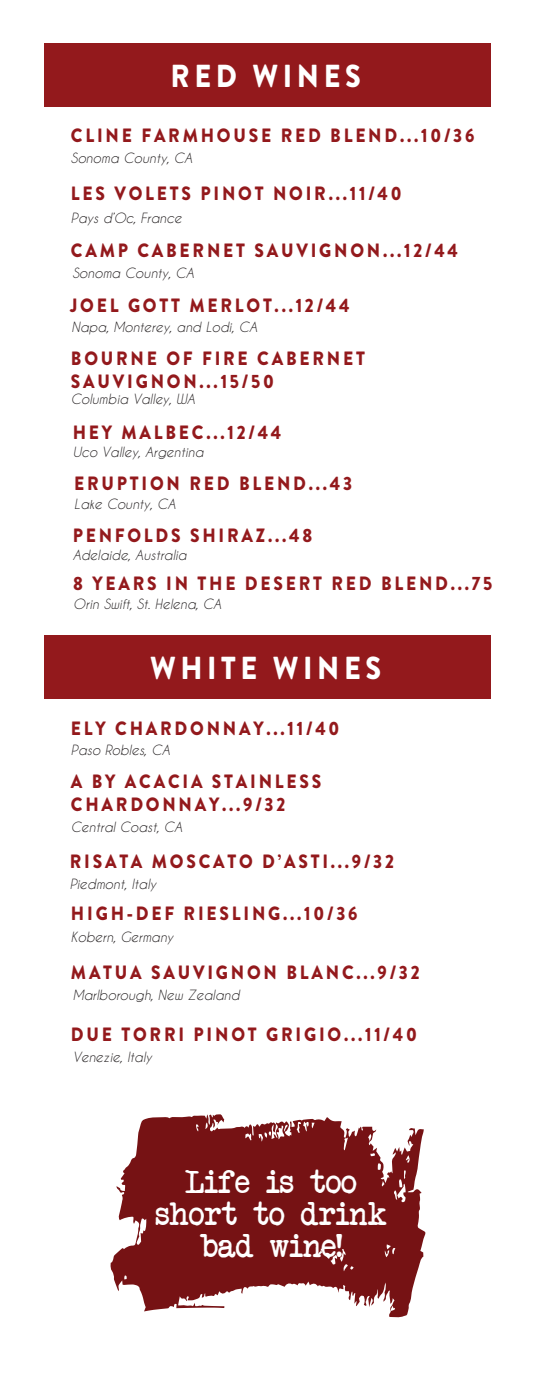
<style>
.page{position:relative;width:536px;height:1386px;background:#fff}
.page>*{position:absolute;margin:0;border:0;box-sizing:border-box;transform-origin:0 0}
.t1{font:32.02px/32px "Another Typewriter";color:#fff;text-align:center}
.t2{font:900 31.85px "Brandon Grotesque";letter-spacing:.16em;color:#fff;scale:.9 1}
.t3{font:900 19.25px/23.1px "Brandon Grotesque";letter-spacing:.16em;color:#93191c;scale:.9 1}
.t4{font:15.75px "Myriad Pro";color:#fff}
.t5{font:italic 13.3px "Caviar Dreams";color:#231f20}
</style>
<div class="page">
<div style="left:45px;top:44px;width:446px;height:63px;background:#93191c"></div>
<div style="left:45px;top:636px;width:446px;height:63px;background:#93191c"></div>
<svg style="left:110px;top:1114px;width:316px;height:204px;fill:#761214"></svg>
<h2 class="t2" style="left:170px;top:53px;width:213px">RED WINES</h2>
<p class="t4" style="left:181px;top:120px;width:8px">*</p>
<p class="t3" style="left:71px;top:124px;width:449px">CLINE FARMHOUSE RED BLEND...10/36</p>
<p class="t5" style="left:71px;top:150px;width:123px">Sonoma County, CA</p>
<p class="t3" style="left:71px;top:182px;width:369px">LES VOLETS PINOT NOIR...11/40</p>
<p class="t5" style="left:71px;top:211px;width:112px">Pays d’Oc, France</p>
<p class="t3" style="left:71px;top:239px;width:431px">CAMP CABERNET SAUVIGNON...12/44</p>
<p class="t5" style="left:72px;top:266px;width:123px">Sonoma County, CA</p>
<p class="t3" style="left:70px;top:294px;width:312px">JOEL GOTT MERLOT...12/44</p>
<p class="t5" style="left:72px;top:320px;width:187px">Napa, Monterey, and Lodi, CA</p>
<p class="t3" style="left:71px;top:347px;width:328px">BOURNE OF FIRE CABERNET<br>SAUVIGNON...15/50</p>
<p class="t5" style="left:71px;top:392px;width:126px">Columbia Valley, WA</p>
<p class="t3" style="left:73px;top:421px;width:233px">HEY MALBEC...12/44</p>
<p class="t5" style="left:73px;top:445px;width:132px">Uco Valley, Argentina</p>
<p class="t3" style="left:74px;top:472px;width:310px">ERUPTION RED BLEND...43</p>
<p class="t5" style="left:74px;top:496px;width:103px">Lake County, CA</p>
<p class="t3" style="left:73px;top:524px;width:267px">PENFOLDS SHIRAZ...48</p>
<p class="t5" style="left:73px;top:548px;width:115px">Adelaide, Australia</p>
<p class="t3" style="left:73px;top:572px;width:467px">8 YEARS IN THE DESERT RED BLEND...75</p>
<p class="t5" style="left:73px;top:596px;width:150px">Orin Swift, St. Helena, CA</p>
<h2 class="t2" style="left:150px;top:645px;width:258px">WHITE WINES</h2>
<p class="t3" style="left:71px;top:717px;width:300px">ELY CHARDONNAY...11/40</p>
<p class="t5" style="left:71px;top:742px;width:100px">Paso Robles, CA</p>
<p class="t3" style="left:71px;top:770px;width:279px">A BY ACACIA STAINLESS<br>CHARDONNAY...9/32</p>
<p class="t5" style="left:71px;top:820px;width:113px">Central Coast, CA</p>
<p class="t3" style="left:70px;top:850px;width:361px">RISATA MOSCATO D’ASTI...9/32</p>
<p class="t5" style="left:70px;top:877px;width:88px">Piedmont, Italy</p>
<p class="t3" style="left:71px;top:902px;width:320px">HIGH-DEF RIESLING...10/36</p>
<p class="t5" style="left:71px;top:929px;width:104px">Kobern, Germany</p>
<p class="t3" style="left:71px;top:961px;width:389px">MATUA SAUVIGNON BLANC...9/32</p>
<p class="t5" style="left:73px;top:987px;width:168px">Marlborough, New Zealand</p>
<p class="t3" style="left:71px;top:1023px;width:386px">DUE TORRI PINOT GRIGIO...11/40</p>
<p class="t5" style="left:73px;top:1050px;width:81px">Venezie, Italy</p>
<h1 class="t1" style="left:155px;top:1164px;width:233px">Life is too short to drink bad wine!</h1>
</div>
